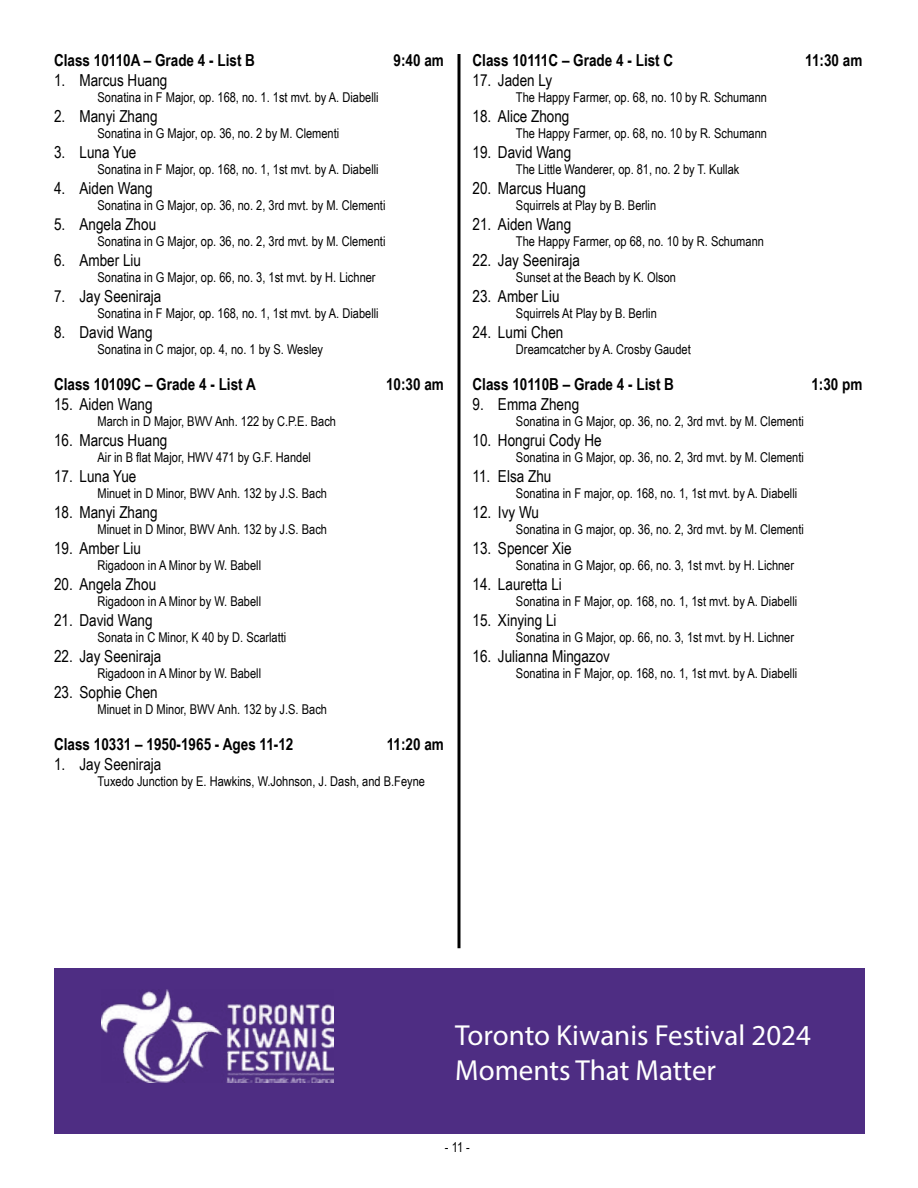
<style>
.page{position:relative;width:918px;height:1188px;background:#fff}
.page>*{position:absolute;margin:0;border:0;box-sizing:border-box;transform-origin:0 0}
.t1{font:29.1px/34.8px "Myriad Pro";color:#fff}
.t2{font:16.5px "Arial Narrow";color:#000}
.t3{font:700 16.5px "Arial Narrow";color:#000}
.t4{font:13.5px "Arial Narrow";color:#000}
</style>
<div class="page">
<hr style="left:458px;top:54px;width:2px;height:894px;background:#000">
<div style="left:54px;top:969px;width:810px;height:165px;background:#4e2d83"></div>
<img style="left:101px;top:989px;width:232px;height:94px">
<p class="t3" style="left:54px;top:48px;width:203px">Class 10110A – Grade 4 - List B</p>
<p class="t3" style="left:394px;top:48px;width:52px">9:40 am</p>
<p class="t2" style="left:54px;top:68px;width:115px">1. Marcus Huang</p>
<p class="t4" style="left:97px;top:87px;width:283px">Sonatina in F Major, op. 168, no. 1. 1st mvt. by A. Diabelli</p>
<p class="t2" style="left:54px;top:104px;width:105px">2. Manyi Zhang</p>
<p class="t4" style="left:97px;top:123px;width:243px">Sonatina in G Major, op. 36, no. 2 by M. Clementi</p>
<p class="t2" style="left:54px;top:140px;width:84px">3. Luna Yue</p>
<p class="t4" style="left:97px;top:159px;width:283px">Sonatina in F Major, op. 168, no. 1, 1st mvt. by A. Diabelli</p>
<p class="t2" style="left:54px;top:176px;width:100px">4. Aiden Wang</p>
<p class="t4" style="left:97px;top:195px;width:289px">Sonatina in G Major, op. 36, no. 2, 3rd mvt. by M. Clementi</p>
<p class="t2" style="left:54px;top:212px;width:104px">5. Angela Zhou</p>
<p class="t4" style="left:97px;top:231px;width:289px">Sonatina in G Major, op. 36, no. 2, 3rd mvt. by M. Clementi</p>
<p class="t2" style="left:54px;top:248px;width:89px">6. Amber Liu</p>
<p class="t4" style="left:97px;top:267px;width:280px">Sonatina in G Major, op. 66, no. 3, 1st mvt. by H. Lichner</p>
<p class="t2" style="left:54px;top:284px;width:109px">7. Jay Seeniraja</p>
<p class="t4" style="left:97px;top:303px;width:283px">Sonatina in F Major, op. 168, no. 1, 1st mvt. by A. Diabelli</p>
<p class="t2" style="left:54px;top:320px;width:100px">8. David Wang</p>
<p class="t4" style="left:97px;top:339px;width:227px">Sonatina in C major, op. 4, no. 1 by S. Wesley</p>
<p class="t3" style="left:54px;top:372px;width:203px">Class 10109C – Grade 4 - List A</p>
<p class="t3" style="left:386px;top:372px;width:59px">10:30 am</p>
<p class="t2" style="left:54px;top:392px;width:100px">15. Aiden Wang</p>
<p class="t4" style="left:97px;top:411px;width:240px">March in D Major, BWV Anh. 122 by C.P.E. Bach</p>
<p class="t2" style="left:54px;top:428px;width:115px">16. Marcus Huang</p>
<p class="t4" style="left:97px;top:447px;width:215px">Air in B flat Major, HWV 471 by G.F. Handel</p>
<p class="t2" style="left:54px;top:464px;width:84px">17. Luna Yue</p>
<p class="t4" style="left:97px;top:483px;width:231px">Minuet in D Minor, BWV Anh. 132 by J.S. Bach</p>
<p class="t2" style="left:54px;top:500px;width:105px">18. Manyi Zhang</p>
<p class="t4" style="left:97px;top:519px;width:231px">Minuet in D Minor, BWV Anh. 132 by J.S. Bach</p>
<p class="t2" style="left:54px;top:536px;width:89px">19. Amber Liu</p>
<p class="t4" style="left:97px;top:555px;width:165px">Rigadoon in A Minor by W. Babell</p>
<p class="t2" style="left:54px;top:572px;width:104px">20. Angela Zhou</p>
<p class="t4" style="left:97px;top:591px;width:165px">Rigadoon in A Minor by W. Babell</p>
<p class="t2" style="left:54px;top:608px;width:100px">21. David Wang</p>
<p class="t4" style="left:97px;top:627px;width:190px">Sonata in C Minor, K 40 by D. Scarlatti</p>
<p class="t2" style="left:54px;top:644px;width:109px">22. Jay Seeniraja</p>
<p class="t4" style="left:97px;top:663px;width:165px">Rigadoon in A Minor by W. Babell</p>
<p class="t2" style="left:54px;top:680px;width:105px">23. Sophie Chen</p>
<p class="t4" style="left:97px;top:699px;width:231px">Minuet in D Minor, BWV Anh. 132 by J.S. Bach</p>
<p class="t3" style="left:54px;top:732px;width:241px">Class 10331 – 1950-1965 - Ages 11-12</p>
<p class="t3" style="left:387px;top:732px;width:59px">11:20 am</p>
<p class="t2" style="left:54px;top:752px;width:109px">1. Jay Seeniraja</p>
<p class="t4" style="left:97px;top:771px;width:329px">Tuxedo Junction by E. Hawkins, W.Johnson, J. Dash, and B.Feyne</p>
<p class="t3" style="left:472px;top:48px;width:202px">Class 10111C – Grade 4 - List C</p>
<p class="t3" style="left:805px;top:48px;width:59px">11:30 am</p>
<p class="t2" style="left:472px;top:68px;width:81px">17. Jaden Ly</p>
<p class="t4" style="left:516px;top:87px;width:253px">The Happy Farmer, op. 68, no. 10 by R. Schumann</p>
<p class="t2" style="left:472px;top:104px;width:98px">18. Alice Zhong</p>
<p class="t4" style="left:516px;top:123px;width:253px">The Happy Farmer, op. 68, no. 10 by R. Schumann</p>
<p class="t2" style="left:472px;top:140px;width:100px">19. David Wang</p>
<p class="t4" style="left:516px;top:159px;width:225px">The Little Wanderer, op. 81, no. 2 by T. Kullak</p>
<p class="t2" style="left:472px;top:176px;width:115px">20. Marcus Huang</p>
<p class="t4" style="left:516px;top:195px;width:142px">Squirrels at Play by B. Berlin</p>
<p class="t2" style="left:472px;top:212px;width:100px">21. Aiden Wang</p>
<p class="t4" style="left:516px;top:231px;width:250px">The Happy Farmer, op 68, no. 10 by R. Schumann</p>
<p class="t2" style="left:472px;top:248px;width:109px">22. Jay Seeniraja</p>
<p class="t4" style="left:516px;top:267px;width:162px">Sunset at the Beach by K. Olson</p>
<p class="t2" style="left:472px;top:284px;width:89px">23. Amber Liu</p>
<p class="t4" style="left:516px;top:303px;width:142px">Squirrels At Play by B. Berlin</p>
<p class="t2" style="left:472px;top:320px;width:92px">24. Lumi Chen</p>
<p class="t4" style="left:516px;top:339px;width:176px">Dreamcatcher by A. Crosby Gaudet</p>
<p class="t3" style="left:472px;top:372px;width:203px">Class 10110B – Grade 4 - List B</p>
<p class="t3" style="left:811px;top:372px;width:53px">1:30 pm</p>
<p class="t2" style="left:472px;top:392px;width:108px">9. Emma Zheng</p>
<p class="t4" style="left:516px;top:411px;width:289px">Sonatina in G Major, op. 36, no. 2, 3rd mvt. by M. Clementi</p>
<p class="t2" style="left:472px;top:428px;width:131px">10. Hongrui Cody He</p>
<p class="t4" style="left:516px;top:447px;width:289px">Sonatina in G Major, op. 36, no. 2, 3rd mvt. by M. Clementi</p>
<p class="t2" style="left:472px;top:464px;width:80px">11. Elsa Zhu</p>
<p class="t4" style="left:516px;top:483px;width:283px">Sonatina in F major, op. 168, no. 1, 1st mvt. by A. Diabelli</p>
<p class="t2" style="left:472px;top:500px;width:68px">12. Ivy Wu</p>
<p class="t4" style="left:516px;top:519px;width:289px">Sonatina in G major, op. 36, no. 2, 3rd mvt. by M. Clementi</p>
<p class="t2" style="left:472px;top:536px;width:101px">13. Spencer Xie</p>
<p class="t4" style="left:516px;top:555px;width:280px">Sonatina in G Major, op. 66, no. 3, 1st mvt. by H. Lichner</p>
<p class="t2" style="left:472px;top:572px;width:91px">14. Lauretta Li</p>
<p class="t4" style="left:516px;top:591px;width:283px">Sonatina in F Major, op. 168, no. 1, 1st mvt. by A. Diabelli</p>
<p class="t2" style="left:472px;top:608px;width:86px">15. Xinying Li</p>
<p class="t4" style="left:516px;top:627px;width:280px">Sonatina in G Major, op. 66, no. 3, 1st mvt. by H. Lichner</p>
<p class="t2" style="left:472px;top:644px;width:139px">16. Julianna Mingazov</p>
<p class="t4" style="left:516px;top:663px;width:283px">Sonatina in F Major, op. 168, no. 1, 1st mvt. by A. Diabelli</p>
<h1 class="t1" style="left:455px;top:1017px;width:357px">Toronto Kiwanis Festival 2024<br>Moments That Matter</h1>
<p class="t4" style="left:445px;top:1138px;width:27px">- 11 -</p>
</div>
